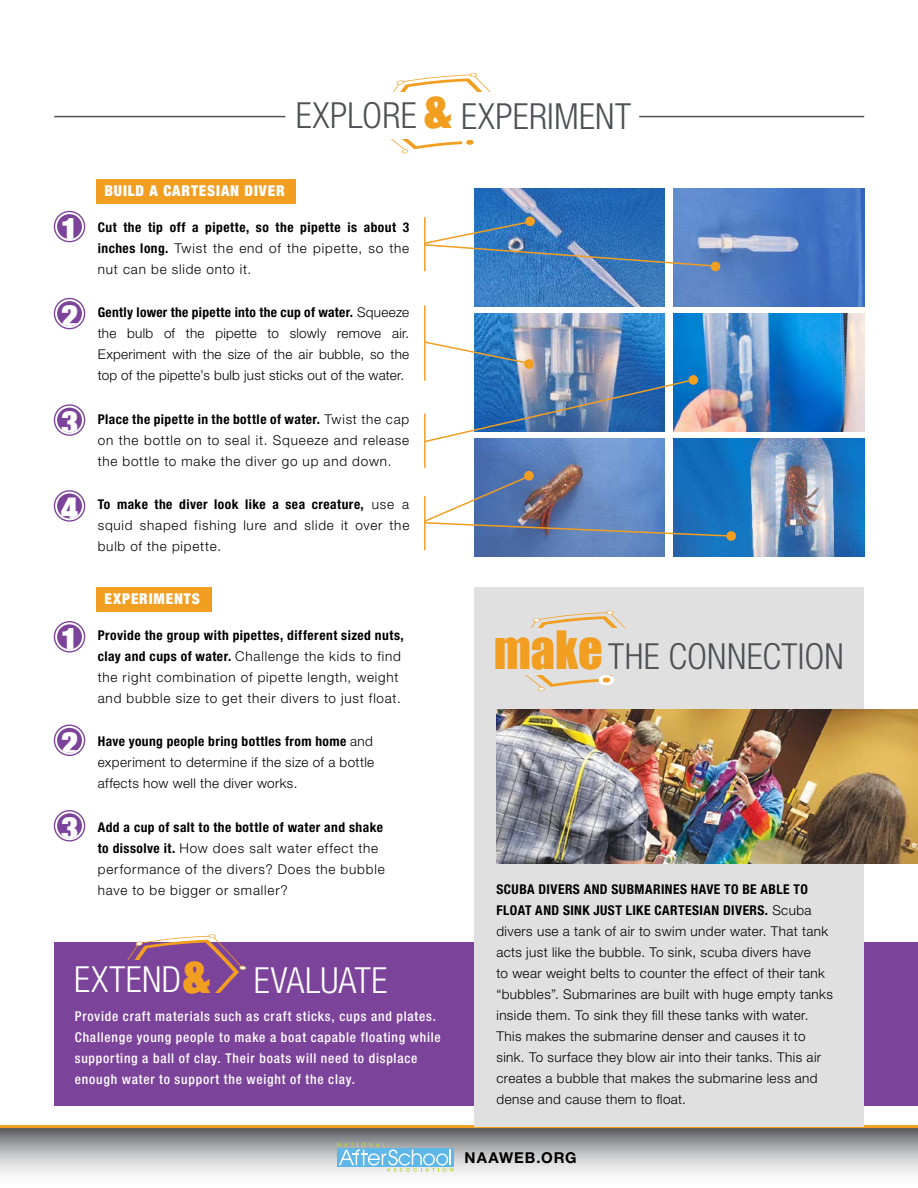
<style>
.page{position:relative;width:918px;height:1188px;background:#fff}
.page>*{position:absolute;margin:0;border:0;box-sizing:border-box;transform-origin:0 0}
.t1{font:300 condensed 36px "Helvetica Neue LT Std";letter-spacing:.005em;color:#4e5155}
.t2{font:300 condensed 36px "Helvetica Neue LT Std";letter-spacing:.015em;color:#fff}
.t3{font:900 condensed 32.4px "Helvetica Neue LT Std";color:#fff}
.t4{font:900 condensed 15px "Helvetica Neue LT Std";letter-spacing:.06em;color:#fff}
.t5{font:700 15px "Helvetica Neue LT Std";letter-spacing:.06em;color:#000}
.t6{font:300 13.5px/21px "Helvetica Neue LT Std";letter-spacing:.035em;color:#000;text-align:justify}
.t7{font:300 13.5px/21px "Helvetica Neue LT Std";letter-spacing:.06em;color:#000}
.t8{font:500 condensed 13.5px/21px "Helvetica Neue LT Std";letter-spacing:.06em;color:#fff}
.t9{font:700 condensed 13.5px/21px "Helvetica Neue LT Std";letter-spacing:.035em;color:#000;text-align:justify}
.s1{font-family:"Impact";font-weight:400;font-stretch:normal;font-size:48.45px;color:#f19e21}
.s2{font-weight:300;font-stretch:normal}
.s3{font-weight:700;font-stretch:condensed}
</style>
<div class="page">
<div style="left:96px;top:587px;width:116px;height:25px;background:#f19e21"></div>
<div style="left:96px;top:179px;width:199px;height:25px;background:#f19e21"></div>
<div style="left:54px;top:942px;width:864px;height:164px;background:#7c439a"></div>
<svg style="left:127px;top:934px;width:119px;height:59px"></svg>
<div style="left:103px;top:960px;width:100px;height:43px;background:#7c439a"></div>
<div style="left:54px;top:490px;width:31px;height:32px;border:1px solid #7c439a;border-radius:50%"></div>
<div style="left:57px;top:493px;width:25px;height:25px;background:#7c439a;border-radius:50%"></div>
<svg style="left:0;top:1128px;width:918px;height:46px;background:#afb0b2"></svg>
<hr style="left:0;top:1125px;width:918px;height:3px;background:#f19e21">
<svg style="left:337px;top:1143px;width:116px;height:29px;background:#98c7db"></svg>
<svg style="left:391px;top:73px;width:100px;height:81px"></svg>
<div style="left:366px;top:92px;width:145px;height:46px;background:#fff"></div>
<hr style="left:54px;top:116px;width:231px;height:1px;background:#4e5155">
<hr style="left:639px;top:116px;width:225px;height:1px;background:#4e5155">
<div style="left:54px;top:211px;width:31px;height:31px;border:1px solid #7c439a;border-radius:50%"></div>
<div style="left:57px;top:214px;width:25px;height:25px;background:#7c439a;border-radius:50%"></div>
<div style="left:54px;top:298px;width:31px;height:31px;border:1px solid #7c439a;border-radius:50%"></div>
<div style="left:57px;top:301px;width:25px;height:25px;background:#7c439a;border-radius:50%"></div>
<div style="left:54px;top:404px;width:31px;height:32px;border:1px solid #7c439a;border-radius:50%"></div>
<div style="left:57px;top:408px;width:25px;height:24px;background:#7c439a;border-radius:50%"></div>
<img style="left:474px;top:189px;width:191px;height:118px">
<div style="left:54px;top:621px;width:31px;height:32px;border:1px solid #7c439a;border-radius:50%"></div>
<div style="left:57px;top:624px;width:25px;height:25px;background:#7c439a;border-radius:50%"></div>
<div style="left:54px;top:725px;width:31px;height:31px;border:1px solid #7c439a;border-radius:50%"></div>
<div style="left:57px;top:728px;width:25px;height:25px;background:#7c439a;border-radius:50%"></div>
<div style="left:54px;top:810px;width:31px;height:32px;border:1px solid #7c439a;border-radius:50%"></div>
<div style="left:57px;top:813px;width:25px;height:25px;background:#7c439a;border-radius:50%"></div>
<img style="left:673px;top:189px;width:191px;height:118px">
<img style="left:474px;top:314px;width:191px;height:64px">
<img style="left:673px;top:314px;width:191px;height:118px">
<img style="left:474px;top:443px;width:191px;height:113px">
<img style="left:673px;top:438px;width:191px;height:118px">
<div style="left:474px;top:587px;width:390px;height:540px;background:#e1e0e0"></div>
<svg style="left:525px;top:610px;width:101px;height:82px"></svg>
<div style="left:502px;top:628px;width:145px;height:47px;background:#e1e0e0"></div>
<img style="left:496px;top:709px;width:422px;height:155px">
<svg style="left:426px;top:220px;width:291px;height:48px"></svg>
<svg style="left:426px;top:474px;width:307px;height:64px"></svg>
<svg style="left:426px;top:340px;width:105px;height:25px"></svg>
<img style="left:424px;top:378px;width:271px;height:65px">
<hr style="left:424px;top:217px;width:2px;height:54px;background:#f19e21">
<hr style="left:424px;top:496px;width:2px;height:54px;background:#f19e21">
<hr style="left:424px;top:414px;width:2px;height:54px;background:#f19e21">
<hr style="left:424px;top:305px;width:2px;height:76px;background:#f19e21">
<div style="left:525px;top:217px;width:10px;height:9px;background:#f19e21;border-radius:50%"></div>
<div style="left:711px;top:262px;width:9px;height:9px;background:#f19e21;border-radius:50%"></div>
<div style="left:524px;top:359px;width:10px;height:10px;background:#f19e21;border-radius:50%"></div>
<div style="left:689px;top:375px;width:9px;height:10px;background:#f19e21;border-radius:50%"></div>
<div style="left:524px;top:471px;width:10px;height:10px;background:#f19e21;border-radius:50%"></div>
<div style="left:726px;top:531px;width:10px;height:10px;background:#f19e21;border-radius:50%"></div>
<h1 class="t1" style="left:296px;top:95px;width:337px">EXPLORE <span class="s1">&amp;</span> EXPERIMENT</h1>
<h2 class="t3" style="left:61px;top:209px;width:18px">1</h2>
<h2 class="t3" style="left:61px;top:296px;width:18px">2</h2>
<h2 class="t3" style="left:61px;top:402px;width:18px">3</h2>
<h2 class="t3" style="left:61px;top:488px;width:18px">4</h2>
<p class="t4" style="left:105px;top:182px;width:182px">BUILD A CARTESIAN DIVER</p>
<p class="t9" style="left:98px;top:216px;width:313px">Cut the tip off a pipette, so the pipette is about 3 inches long. <span class="s2">Twist the end of the pipette, so the nut can be slide onto it.</span></p>
<p class="t6" style="left:98px;top:302px;width:313px"><span class="s3">Gently lower the pipette into the cup of water.</span> Squeeze the bulb of the pipette to slowly remove air.<br>Experiment with the size of the air bubble, so the top of the pipette’s bulb just sticks out of the water.</p>
<p class="t6" style="left:98px;top:408px;width:313px"><span class="s3">Place the pipette in the bottle of water.</span> Twist the cap on the bottle on to seal it. Squeeze and release the bottle to make the diver go up and down.</p>
<p class="t6" style="left:98px;top:494px;width:313px"><span class="s3">To make the diver look like a sea creature,</span> use a squid shaped fishing lure and slide it over the bulb of the pipette.</p>
<h2 class="t3" style="left:61px;top:619px;width:18px">1</h2>
<h2 class="t3" style="left:61px;top:722px;width:18px">2</h2>
<h2 class="t3" style="left:61px;top:808px;width:18px">3</h2>
<p class="t4" style="left:105px;top:590px;width:97px">EXPERIMENTS</p>
<p class="t7" style="left:98px;top:624px;width:308px"><span class="s3">Provide the group with pipettes, different sized nuts, clay and cups of water.</span> Challenge the kids to find the right combination of pipette length, weight and bubble size to get their divers to just float.</p>
<p class="t6" style="left:98px;top:731px;width:278px"><span class="s3">Have young people bring bottles from home</span> and experiment to determine if the size of a bottle affects how well the diver works.</p>
<p class="t7" style="left:98px;top:816px;width:288px"><span class="s3">Add a cup of salt to the bottle of water and shake to dissolve it.</span> How does salt water effect the performance of the divers? Does the bubble have to be bigger or smaller?</p>
<h1 class="t2" style="left:74px;top:960px;width:315px">EXTEND<span class="s1">&amp;</span> EVALUATE</h1>
<p class="t8" style="left:75px;top:1006px;width:368px">Provide craft materials such as craft sticks, cups and plates.<br>Challenge young people to make a boat capable floating while supporting a ball of clay. Their boats will need to displace enough water to support the weight of the clay.</p>
<h1 class="t1" style="left:494px;top:635px;width:352px"><span class="s1">make</span>THE CONNECTION</h1>
<p class="t6" style="left:496px;top:879px;width:338px;text-align:left"><span class="s3">SCUBA DIVERS AND SUBMARINES HAVE TO BE ABLE TO FLOAT AND SINK JUST LIKE CARTESIAN DIVERS.</span> Scuba divers use a tank of air to swim under water. That tank acts just like the bubble. To sink, scuba divers have<br>to wear weight belts to counter the effect of their tank “bubbles”. Submarines are built with huge empty tanks inside them. To sink they fill these tanks with water.<br>This makes the submarine denser and causes it to sink. To surface they blow air into their tanks. This air creates a bubble that makes the submarine less and dense and cause them to float.</p>
<p class="t5" style="left:465px;top:1148px;width:114px">NAAWEB.ORG</p>
</div>
